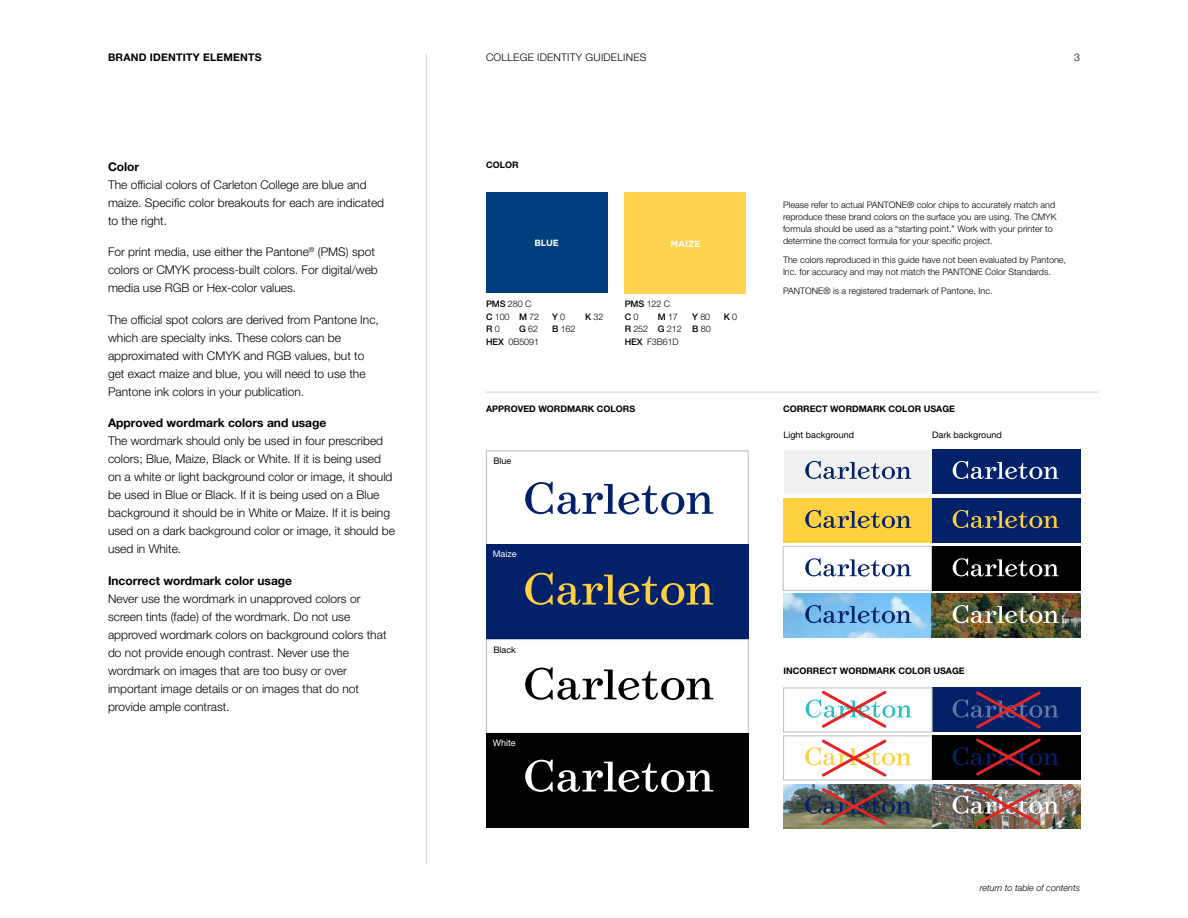
<style>
.page{position:relative;width:1188px;height:918px;background:#fff}
.page>*{position:absolute;margin:0;border:0;box-sizing:border-box;transform-origin:0 0}
.t1{font:300 12px/18px "Helvetica Neue LT Std";color:#000}
.t2{font:700 12px "Helvetica Neue LT Std";color:#000}
.t3{font:300 10.5px "Helvetica Neue LT Std";letter-spacing:.02em;color:#000}
.t4{font:700 10.5px "Helvetica Neue LT Std";letter-spacing:.02em;color:#000}
.t5{font:300 9px/12px "Helvetica Neue LT Std";color:#000}
.t6{font:700 9px "Helvetica Neue LT Std";color:#000}
.t7{font:9px "Helvetica Neue LT Std";color:#000}
.t8{font:italic 300 9px "Helvetica Neue LT Std";color:#000}
.t9{font:9px "Helvetica Neue LT Std";color:#fff}
.t10{font:700 9px "Gotham";letter-spacing:-.01em;color:#fff}
.t11{font:500 9px "Helvetica Neue LT Std";color:#000}
.s1{font-weight:500}
.s2{font-weight:300}
</style>
<div class="page">
<hr style="left:426px;top:54px;width:1px;height:810px;background:#d1d3d4">
<div style="left:783px;top:736px;width:149px;height:44px;background:#fff;border:1px solid #bcbec0"></div>
<img style="left:784px;top:784px;width:297px;height:44px">
<div style="left:932px;top:736px;width:149px;height:44px;background:#000"></div>
<div style="left:932px;top:688px;width:149px;height:44px;background:#022169"></div>
<div style="left:486px;top:192px;width:122px;height:101px;background:#003e7e"></div>
<div style="left:625px;top:192px;width:121px;height:102px;background:#ffd24f"></div>
<hr style="left:486px;top:392px;width:612px;height:1px;background:#d1d3d4">
<img style="left:783px;top:593px;width:297px;height:45px">
<div style="left:783px;top:450px;width:149px;height:44px;background:#f1f1f2"></div>
<div style="left:783px;top:546px;width:149px;height:45px;background:#fff;border:1px solid #bcbec0"></div>
<div style="left:783px;top:498px;width:149px;height:44px;background:#ffd13f"></div>
<div style="left:932px;top:450px;width:148px;height:44px;background:#022169"></div>
<div style="left:932px;top:546px;width:148px;height:44px;background:#000"></div>
<div style="left:932px;top:498px;width:148px;height:44px;background:#022169"></div>
<div style="left:486px;top:450px;width:263px;height:95px;background:#fff;border:1px solid #bcbec0"></div>
<div style="left:486px;top:639px;width:263px;height:95px;background:#fff;border:1px solid #bcbec0"></div>
<div style="left:486px;top:733px;width:263px;height:95px;background:#000"></div>
<div style="left:486px;top:545px;width:263px;height:94px;background:#022169"></div>
<div style="left:783px;top:688px;width:149px;height:44px;background:#fff;border:1px solid #bcbec0"></div>
<svg style="left:806px;top:688px;width:106px;height:40px"></svg>
<svg style="left:805px;top:737px;width:106px;height:42px"></svg>
<img style="left:805px;top:786px;width:106px;height:42px">
<svg style="left:953px;top:691px;width:106px;height:85px"></svg>
<img style="left:953px;top:786px;width:106px;height:42px">
<svg style="left:525px;top:482px;width:188px;height:32px"></svg>
<svg style="left:525px;top:572px;width:188px;height:33px"></svg>
<svg style="left:525px;top:667px;width:188px;height:33px"></svg>
<svg style="left:525px;top:759px;width:188px;height:33px"></svg>
<svg style="left:805px;top:461px;width:106px;height:18px"></svg>
<svg style="left:953px;top:461px;width:106px;height:18px"></svg>
<svg style="left:805px;top:510px;width:106px;height:18px"></svg>
<svg style="left:953px;top:510px;width:106px;height:18px"></svg>
<svg style="left:805px;top:558px;width:106px;height:19px"></svg>
<svg style="left:953px;top:558px;width:106px;height:19px"></svg>
<svg style="left:805px;top:605px;width:106px;height:18px;background:#629ace"></svg>
<img style="left:953px;top:605px;width:106px;height:18px">
<p class="t4" style="left:108px;top:51px;width:155px">BRAND IDENTITY ELEMENTS</p>
<p class="t3" style="left:486px;top:51px;width:162px">COLLEGE IDENTITY GUIDELINES</p>
<p class="t3" style="left:1074px;top:51px;width:7px">3</p>
<p class="t2" style="left:108px;top:159px;width:33px">Color</p>
<p class="t1" style="left:108px;top:175px;width:278px">The official colors of Carleton College are blue and maize. Specific color breakouts for each are indicated to the right.</p>
<p class="t1" style="left:108px;top:243px;width:271px">For print media, use either the Pantone<sup>®</sup> (PMS) spot colors or CMYK process-built colors. For digital/web media use RGB or Hex-color values.</p>
<p class="t1" style="left:108px;top:310px;width:272px">The official spot colors are derived from Pantone Inc, which are specialty inks. These colors can be approximated with CMYK and RGB values, but to get exact maize and blue, you will need to use the Pantone ink colors in your publication.</p>
<p class="t2" style="left:108px;top:415px;width:220px">Approved wordmark colors and usage</p>
<p class="t1" style="left:108px;top:432px;width:288px">The wordmark should only be used in four prescribed colors; Blue, Maize, Black or White. If it is being used on a white or light background color or image, it should be used in Blue or Black. If it is being used on a Blue background it should be in White or Maize. If it is being used on a dark background color or image, it should be used in White.</p>
<p class="t2" style="left:108px;top:573px;width:186px">Incorrect wordmark color usage</p>
<p class="t1" style="left:108px;top:589px;width:280px">Never use the wordmark in unapproved colors or screen tints (fade) of the wordmark. Do not use approved wordmark colors on background colors that do not provide enough contrast. Never use the wordmark on images that are too busy or over important image details or on images that do not provide ample contrast.</p>
<p class="t6" style="left:486px;top:160px;width:34px">COLOR</p>
<p class="t10" style="left:535px;top:237px;width:26px">BLUE</p>
<p class="t10" style="left:670px;top:237px;width:31px">MAIZE</p>
<p class="t5" style="left:486px;top:297px;width:55px;line-height:12.6px"><span class="s1">PMS</span> 280 C<br><span class="s1">C</span> 100 <span class="s1">M</span> 72</p>
<p class="t11" style="left:552px;top:311px;width:15px">Y <span class="s2">0</span></p>
<p class="t5" style="left:585px;top:310px;width:20px"><span class="s1">K</span> 32</p>
<p class="t11" style="left:486px;top:324px;width:15px">R <span class="s2">0</span></p>
<p class="t5" style="left:519px;top:323px;width:21px"><span class="s1">G</span> 62</p>
<p class="t5" style="left:552px;top:323px;width:25px"><span class="s1">B</span> 162</p>
<p class="t5" style="left:486px;top:336px;width:55px"><span class="s1">HEX</span> 0B5091</p>
<p class="t5" style="left:625px;top:297px;width:47px;line-height:12.6px"><span class="s1">PMS</span> 122 C<br><span class="s1">C</span> 0</p>
<p class="t5" style="left:658px;top:310px;width:22px"><span class="s1">M</span> 17</p>
<p class="t5" style="left:692px;top:310px;width:20px"><span class="s1">Y</span> 80</p>
<p class="t11" style="left:724px;top:311px;width:15px">K <span class="s2">0</span></p>
<p class="t5" style="left:625px;top:323px;width:88px;line-height:12.6px"><span class="s1">R</span> 252 <span class="s1">G</span> 212 <span class="s1">B</span> 80<br><span class="s1">HEX</span> F3B61D</p>
<p class="t5" style="left:783px;top:199px;width:275px">Please refer to actual PANTONE® color chips to accurately match and reproduce these brand colors on the surface you are using. The CMYK formula should be used as a “starting point.” Work with your printer to determine the correct formula for your specific project.</p>
<p class="t5" style="left:783px;top:254px;width:285px">The colors reproduced in this guide have not been evaluated by Pantone,<br>Inc. for accuracy and may not match the PANTONE Color Standards.</p>
<p class="t5" style="left:783px;top:284px;width:211px">PANTONE® is a registered trademark of Pantone, Inc.</p>
<p class="t6" style="left:486px;top:403px;width:151px">APPROVED WORDMARK COLORS</p>
<p class="t6" style="left:783px;top:403px;width:174px">CORRECT WORDMARK COLOR USAGE</p>
<p class="t7" style="left:493px;top:455px;width:19px">Blue</p>
<p class="t9" style="left:493px;top:549px;width:25px">Maize</p>
<p class="t7" style="left:493px;top:644px;width:24px">Black</p>
<p class="t9" style="left:493px;top:738px;width:25px">White</p>
<p class="t7" style="left:783px;top:430px;width:72px">Light background</p>
<p class="t7" style="left:932px;top:430px;width:71px">Dark background</p>
<p class="t6" style="left:783px;top:665px;width:183px">INCORRECT WORDMARK COLOR USAGE</p>
<p class="t8" style="left:980px;top:882px;width:102px">return to table of contents</p>
</div>
